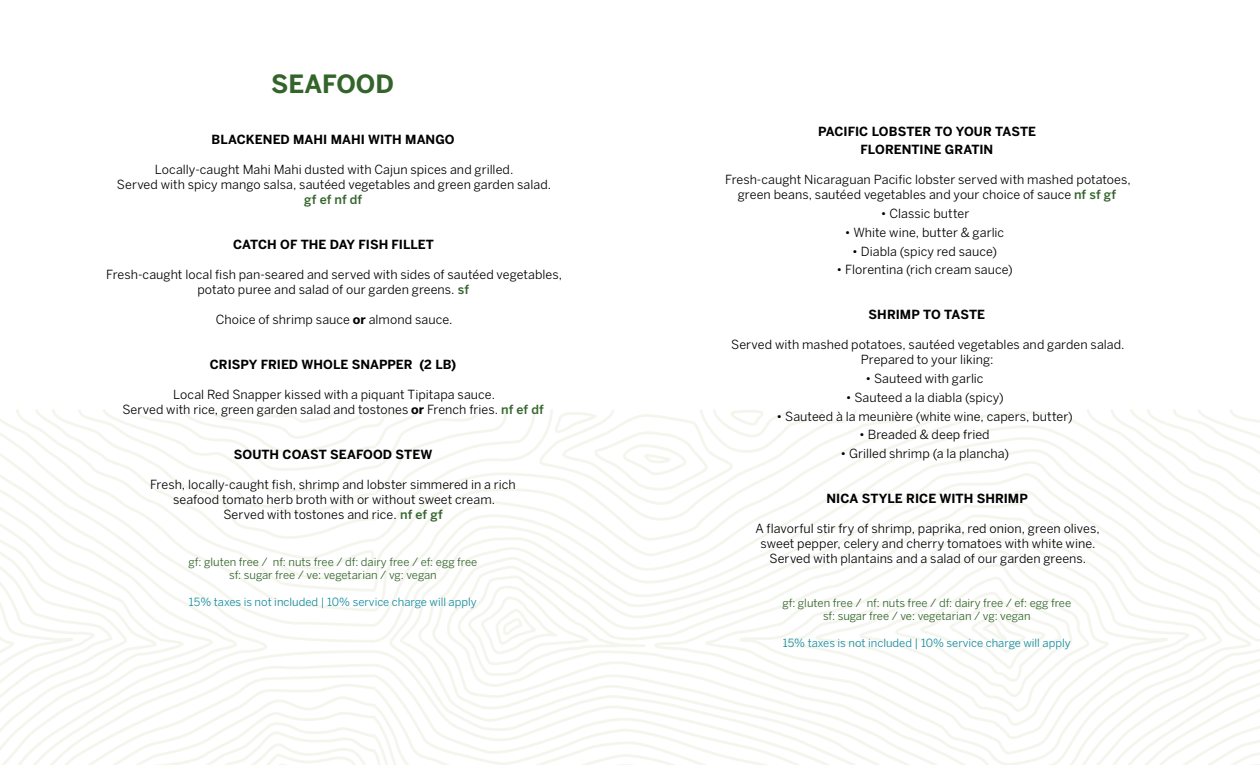
<style>
.page{position:relative;width:1260px;height:765px;background:#fff}
.page>*{position:absolute;margin:0;border:0;box-sizing:border-box;transform-origin:0 0}
.t1{font:700 25px "Benton Sans";color:#33652b}
.t2{font:12.5px/15px "Benton Sans";letter-spacing:.005em;color:#000;text-align:center}
.t3{font:700 12.5px/18.8px "Benton Sans";color:#000;text-align:center}
.t4{font:500 12.5px "Benton Sans";letter-spacing:.005em;color:#33652b}
.t5{font:11.25px/13.5px "Benton Sans";color:#33652b;text-align:center}
.t6{font:11.25px "Benton Sans";color:#128b9e}
.s1{font-weight:500;color:#33652b}
.s2{font-weight:700}
</style>
<div class="page">
<svg style="left:0;top:410px;width:1260px;height:355px"></svg>
<h1 class="t1" style="left:271px;top:69px;width:124px">SEAFOOD</h1>
<p class="t3" style="left:211px;top:130px;width:245px">BLACKENED MAHI MAHI WITH MANGO</p>
<p class="t2" style="left:117px;top:162px;width:436px">Locally-caught Mahi Mahi dusted with Cajun spices and grilled.<br>Served with spicy mango salsa, sautéed vegetables and green garden salad.</p>
<p class="t4" style="left:304px;top:192px;width:60px">gf ef nf df</p>
<p class="t3" style="left:233px;top:235px;width:202px">CATCH OF THE DAY FISH FILLET</p>
<p class="t2" style="left:106px;top:267px;width:458px">Fresh-caught local fish pan-seared and served with sides of sautéed vegetables, potato puree and salad of our garden greens. <span class="s1">sf</span></p>
<p class="t2" style="left:216px;top:312px;width:238px">Choice of shrimp sauce <span class="s2">or</span> almond sauce.</p>
<p class="t3" style="left:210px;top:355px;width:248px">CRISPY FRIED WHOLE SNAPPER (2 LB)</p>
<p class="t2" style="left:122px;top:387px;width:423px">Local Red Snapper kissed with a piquant Tipitapa sauce.<br>Served with rice, green garden salad and tostones <span class="s2">or</span> French fries. <span class="s1">nf ef df</span></p>
<p class="t3" style="left:234px;top:445px;width:200px">SOUTH COAST SEAFOOD STEW</p>
<p class="t2" style="left:150px;top:477px;width:367px">Fresh, locally-caught fish, shrimp and lobster simmered in a rich seafood tomato herb broth with or without sweet cream.<br>Served with tostones and rice. <span class="s1">nf ef gf</span></p>
<p class="t5" style="left:189px;top:555px;width:290px">gf: gluten free / nf: nuts free / df: dairy free / ef: egg free sf: sugar free / ve: vegetarian / vg: vegan</p>
<p class="t6" style="left:189px;top:595px;width:289px">15% taxes is not included | 10% service charge will apply</p>
<p class="t3" style="left:818px;top:122px;width:220px">PACIFIC LOBSTER TO YOUR TASTE<br>FLORENTINE GRATIN</p>
<p class="t2" style="left:725px;top:172px;width:407px">Fresh-caught Nicaraguan Pacific lobster served with mashed potatoes, green beans, sautéed vegetables and your choice of sauce <span class="s1">nf sf gf</span></p>
<p class="t2" style="left:881px;top:206px;width:90px">• Classic butter</p>
<p class="t2" style="left:845px;top:225px;width:161px">• White wine, butter &amp; garlic</p>
<p class="t2" style="left:852px;top:244px;width:146px">• Diabla (spicy red sauce)</p>
<p class="t2" style="left:837px;top:262px;width:178px">• Florentina (rich cream sauce)</p>
<p class="t3" style="left:869px;top:305px;width:118px">SHRIMP TO TASTE</p>
<p class="t2" style="left:731px;top:337px;width:395px">Served with mashed potatoes, sautéed vegetables and garden salad.<br>Prepared to your liking:</p>
<p class="t2" style="left:865px;top:371px;width:120px">• Sauteed with garlic</p>
<p class="t2" style="left:846px;top:390px;width:159px">• Sauteed a la diabla (spicy)</p>
<p class="t2" style="left:777px;top:409px;width:298px">• Sauteed à la meunière (white wine, capers, butter)</p>
<p class="t2" style="left:859px;top:427px;width:132px">• Breaded &amp; deep fried</p>
<p class="t2" style="left:840px;top:446px;width:170px">• Grilled shrimp (a la plancha)</p>
<p class="t3" style="left:827px;top:489px;width:203px">NICA STYLE RICE WITH SHRIMP</p>
<p class="t2" style="left:755px;top:521px;width:346px">A flavorful stir fry of shrimp, paprika, red onion, green olives, sweet pepper, celery and cherry tomatoes with white wine.<br>Served with plantains and a salad of our garden greens.</p>
<p class="t5" style="left:783px;top:596px;width:290px">gf: gluten free / nf: nuts free / df: dairy free / ef: egg free sf: sugar free / ve: vegetarian / vg: vegan</p>
<p class="t6" style="left:783px;top:637px;width:289px">15% taxes is not included | 10% service charge will apply</p>
</div>
